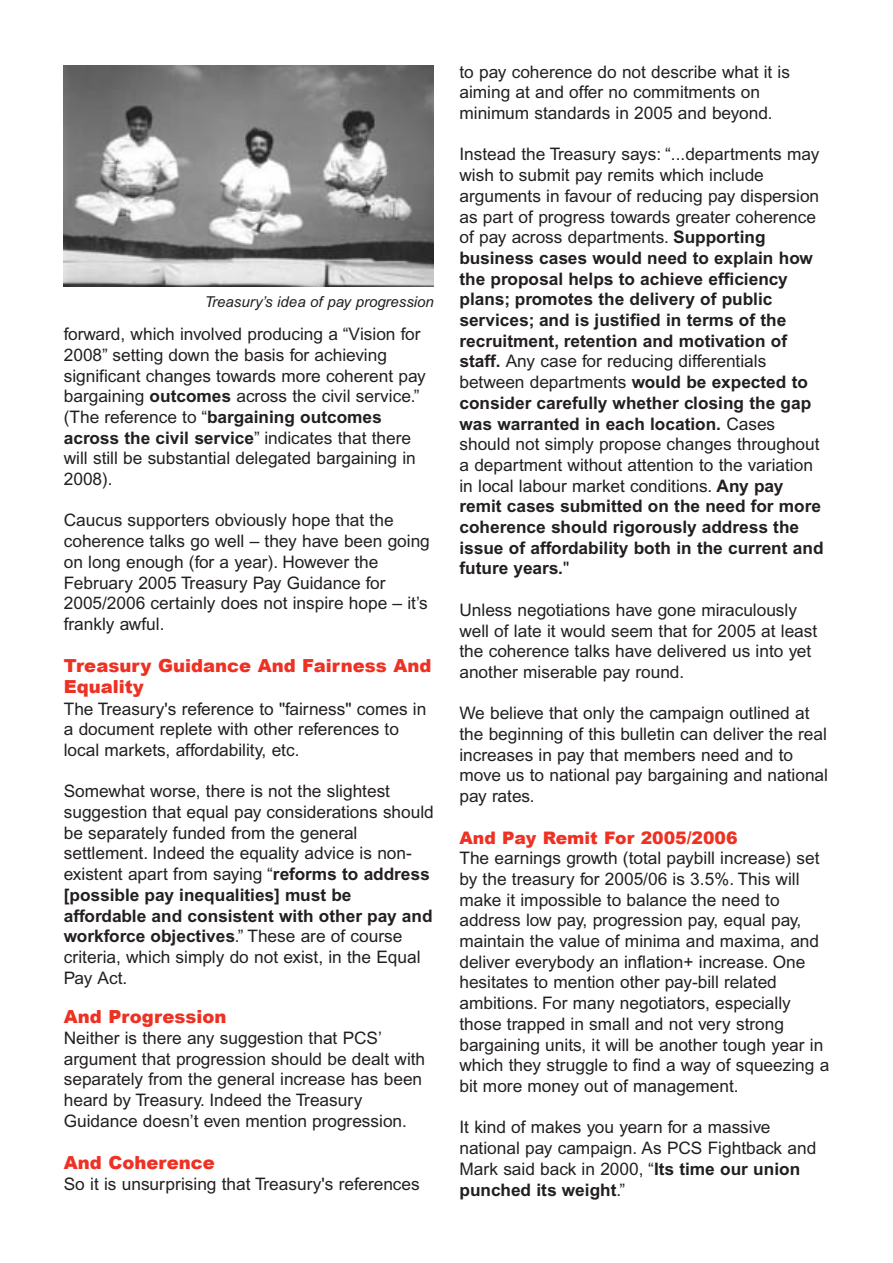
<style>
.page{position:relative;width:893px;height:1263px;background:#fff}
.page>*{position:absolute;margin:0;border:0;box-sizing:border-box;transform-origin:0 0}
.t1{font:900 18px/21.6px "Arial";color:#ee3123}
.t2{font:17.25px/20.7px "Arial";color:#231f1f}
.t3{font:700 17.25px/20.7px "Arial";color:#231f1f}
.t4{font:900 17.25px "Arial";color:#ee3123}
.t5{font:italic 15px "Arial";color:#231f1f}
.s1{font-weight:700}
.s2{font-weight:400}
</style>
<div class="page">
<img style="left:64px;top:65px;width:370px;height:222px">
<p class="t5" style="left:205px;top:296px;width:231px">Treasury’s idea of pay progression</p>
<p class="t2" style="left:64px;top:325px;width:363px">forward, which involved producing a “Vision for 2008” setting down the basis for achieving significant changes towards more coherent pay bargaining <span class="s1">outcomes</span> across the civil service.” (The reference to “<span class="s1">bargaining outcomes across the civil service</span>” indicates that there will still be substantial delegated bargaining in 2008).</p>
<p class="t2" style="left:64px;top:512px;width:367px">Caucus supporters obviously hope that the coherence talks go well – they have been going on long enough (for a year). However the February 2005 Treasury Pay Guidance for 2005/2006 certainly does not inspire hope – it’s frankly awful.</p>
<p class="t1" style="left:64px;top:654px;width:369px">Treasury Guidance And Fairness And<br>Equality</p>
<p class="t2" style="left:64px;top:700px;width:364px">The Treasury's reference to "fairness" comes in a document replete with other references to local markets, affordability, etc.</p>
<p class="t2" style="left:64px;top:783px;width:371px">Somewhat worse, there is not the slightest suggestion that equal pay considerations should be separately funded from the general settlement. Indeed the equality advice is non&shy;existent apart from saying “<span class="s1">reforms to address [possible pay inequalities] must be affordable and consistent with other pay and workforce objectives</span>.” These are of course criteria, which simply do not exist, in the Equal Pay Act.</p>
<p class="t1" style="left:64px;top:1005px;width:164px">And Progression</p>
<p class="t2" style="left:64px;top:1029px;width:363px">Neither is there any suggestion that PCS’ argument that progression should be dealt with separately from the general increase has been heard by Treasury. Indeed the Treasury Guidance doesn’t even mention progression.</p>
<p class="t1" style="left:64px;top:1151px;width:152px">And Coherence</p>
<p class="t2" style="left:64px;top:1175px;width:357px">So it is unsurprising that Treasury's references</p>
<p class="t2" style="left:459px;top:63px;width:332px">to pay coherence do not describe what it is aiming at and offer no commitments on minimum standards in 2005 and beyond.</p>
<p class="t3" style="left:459px;top:146px;width:365px"><span class="s2">Instead the Treasury says: “...departments may wish to submit pay remits which include arguments in favour of reducing pay dispersion as part of progress towards greater coherence of pay across departments.</span> Supporting business cases would need to explain how the proposal helps to achieve efficiency plans; promotes the delivery of public services; and is justified in terms of the recruitment, retention and motivation of staff. <span class="s2">Any case for reducing differentials between departments</span> would be expected to consider carefully whether closing the gap was warranted in each location. <span class="s2">Cases should not simply propose changes throughout a department without attention to the variation in local labour market conditions.</span> Any pay remit cases submitted on the need for more coherence should rigorously address the issue of affordability both in the current and future years.<span class="s2">"</span></p>
<p class="t2" style="left:459px;top:601px;width:359px">Unless negotiations have gone miraculously well of late it would seem that for 2005 at least the coherence talks have delivered us into yet another miserable pay round.</p>
<p class="t2" style="left:459px;top:705px;width:370px">We believe that only the campaign outlined at the beginning of this bulletin can deliver the real increases in pay that members need and to move us to national pay bargaining and national pay rates.</p>
<p class="t4" style="left:459px;top:825px;width:279px">And Pay Remit For 2005/2006</p>
<p class="t2" style="left:459px;top:849px;width:371px">The earnings growth (total paybill increase) set by the treasury for 2005/06 is 3.5%. This will make it impossible to balance the need to address low pay, progression pay, equal pay, maintain the value of minima and maxima, and deliver everybody an inflation+ increase. One hesitates to mention other pay-bill related ambitions. For many negotiators, especially those trapped in small and not very strong bargaining units, it will be another tough year in which they struggle to find a way of squeezing a bit more money out of management.</p>
<p class="t2" style="left:459px;top:1119px;width:358px">It kind of makes you yearn for a massive national pay campaign. As PCS Fightback and Mark said back in 2000, “<span class="s1">Its time our union punched its weight</span>.”</p>
</div>
